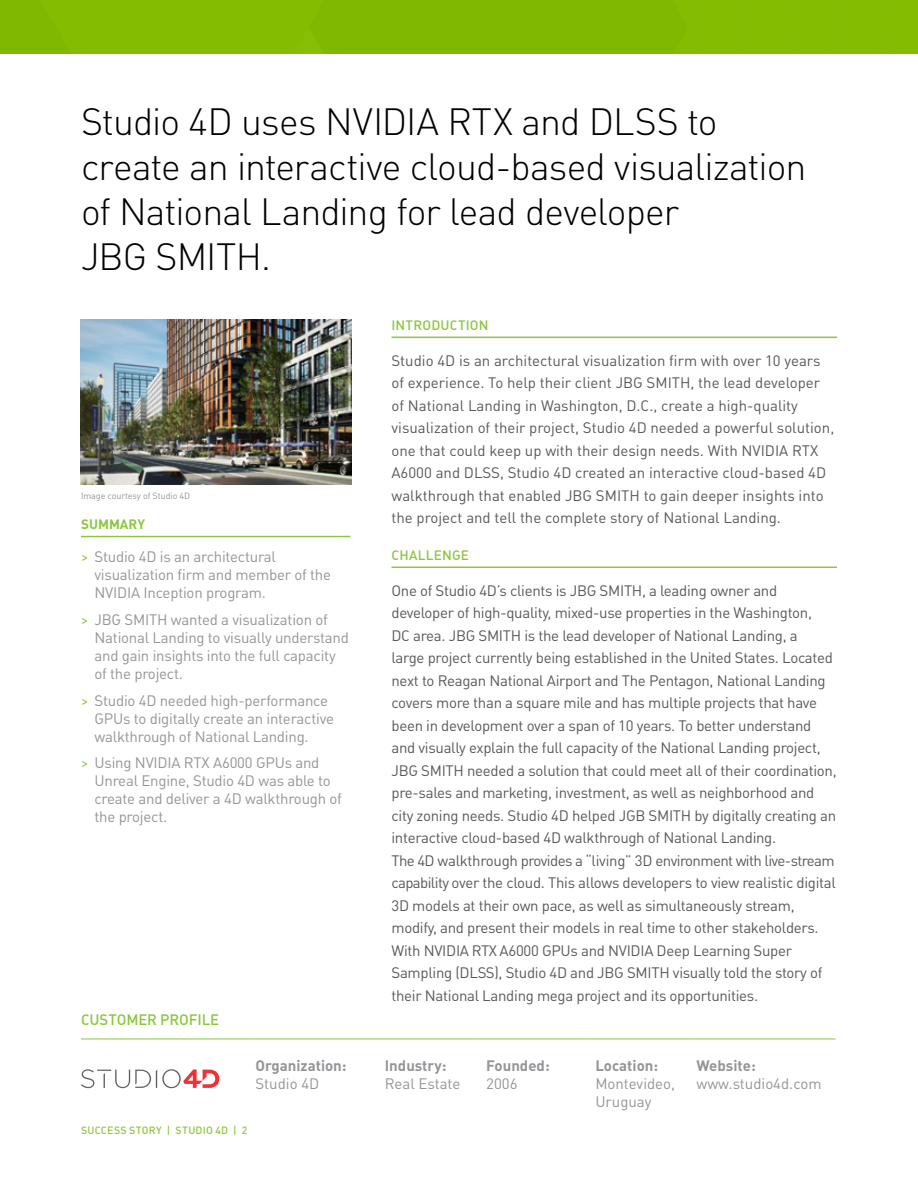
<style>
.page{position:relative;width:918px;height:1188px;background:#fff}
.page>*{position:absolute;margin:0;border:0;box-sizing:border-box;transform-origin:0 0}
.t1{font:300 37.5px/45px "DIN Pro";letter-spacing:-.025em;color:#000}
.t2{font:15px/22.5px "DIN Pro";letter-spacing:-.02em;color:#58595b}
.t3{font:15px/18px "DIN Pro";letter-spacing:-.015em;color:#939598}
.t4{font:15px/22.5px "DIN Pro";color:#58595b}
.t5{font:700 15px "DIN Pro";color:#939598}
.t6{font:500 15px "DIN Pro";letter-spacing:-.005em;color:#8dc63f}
.t7{font:500 13.5px "DIN Pro";letter-spacing:.015em;color:#8dc63f}
.t8{font:700 13.5px "DIN Pro";color:#8dc63f}
.t9{font:500 10.5px "DIN Pro";letter-spacing:.025em;color:#8dc63f}
.t10{font:9px "DIN Pro";letter-spacing:-.01em;color:#939598}
.s1{color:#8dc63f}
</style>
<div class="page">
<div style="left:0;top:0;width:918px;height:54px;background:#83bc00"></div>
<img style="left:80px;top:320px;width:272px;height:165px">
<hr style="left:81px;top:1039px;width:168px;height:1px;background:#8dc63f">
<hr style="left:249px;top:1039px;width:129px;height:1px;background:#8dc63f">
<hr style="left:378px;top:1039px;width:102px;height:1px;background:#8dc63f">
<hr style="left:480px;top:1039px;width:109px;height:1px;background:#8dc63f">
<hr style="left:589px;top:1039px;width:101px;height:1px;background:#8dc63f">
<hr style="left:690px;top:1039px;width:146px;height:1px;background:#8dc63f">
<hr style="left:392px;top:337px;width:445px;height:1px;background:#8dc63f">
<hr style="left:392px;top:567px;width:445px;height:1px;background:#8dc63f">
<hr style="left:81px;top:536px;width:269px;height:1px;background:#8dc63f">
<svg style="left:81px;top:1069px;width:138px;height:19px"></svg>
<h1 class="t1" style="left:81px;top:97px;width:727px">Studio 4D uses NVIDIA RTX and DLSS to create an interactive cloud-based visualization of National Landing for lead developer<br>JBG SMITH.</h1>
<p class="t10" style="left:81px;top:490px;width:111px">Image courtesy of Studio 4D</p>
<p class="t8" style="left:81px;top:515px;width:66px">SUMMARY</p>
<p class="t3" style="left:94px;top:547px;width:238px;text-indent:-14px"><span class="s1">&gt;</span> Studio 4D is an architectural visualization firm and member of the<br>NVIDIA Inception program.</p>
<p class="t3" style="left:94px;top:610px;width:256px;text-indent:-14px"><span class="s1">&gt;</span> JBG SMITH wanted a visualization of National Landing to visually understand and gain insights into the full capacity of the project.</p>
<p class="t3" style="left:94px;top:691px;width:241px;text-indent:-14px"><span class="s1">&gt;</span> Studio 4D needed high-performance<br>GPUs to digitally create an interactive walkthrough of National Landing.</p>
<p class="t3" style="left:94px;top:753px;width:249px;text-indent:-14px"><span class="s1">&gt;</span> Using NVIDIA RTX A6000 GPUs and<br>Unreal Engine, Studio 4D was able to create and deliver a 4D walkthrough of the project.</p>
<p class="t6" style="left:81px;top:1010px;width:140px">CUSTOMER PROFILE</p>
<p class="t5" style="left:256px;top:1055px;width:93px">Organization:</p>
<p class="t3" style="left:256px;top:1074px;width:65px">Studio 4D</p>
<p class="t9" style="left:81px;top:1123px;width:168px">SUCCESS STORY | STUDIO 4D | 2</p>
<p class="t7" style="left:392px;top:316px;width:99px">INTRODUCTION</p>
<p class="t4" style="left:392px;top:349px;width:444px">Studio 4D is an architectural visualization firm with over 10 years of experience. To help their client JBG SMITH, the lead developer of National Landing in Washington, D.C., create a high-quality visualization of their project, Studio 4D needed a powerful solution, one that could keep up with their design needs. With NVIDIA RTX A6000 and DLSS, Studio 4D created an interactive cloud-based 4D walkthrough that enabled JBG SMITH to gain deeper insights into the project and tell the complete story of National Landing.</p>
<p class="t7" style="left:392px;top:546px;width:79px">CHALLENGE</p>
<p class="t2" style="left:392px;top:578px;width:447px">One of Studio 4D’s clients is JBG SMITH, a leading owner and developer of high-quality, mixed-use properties in the Washington,<br>DC area. JBG SMITH is the lead developer of National Landing, a<br>large project currently being established in the United States. Located next to Reagan National Airport and The Pentagon, National Landing covers more than a square mile and has multiple projects that have been in development over a span of 10 years. To better understand and visually explain the full capacity of the National Landing project, JBG SMITH needed a solution that could meet all of their coordination, pre-sales and marketing, investment, as well as neighborhood and city zoning needs. Studio 4D helped JGB SMITH by digitally creating an interactive cloud-based 4D walkthrough of National Landing.<br>The 4D walkthrough provides a “living” 3D environment with live-stream capability over the cloud. This allows developers to view realistic digital 3D models at their own pace, as well as simultaneously stream, modify, and present their models in real time to other stakeholders.<br>With NVIDIA RTX A6000 GPUs and NVIDIA Deep Learning Super Sampling (DLSS), Studio 4D and JBG SMITH visually told the story of their National Landing mega project and its opportunities.</p>
<p class="t5" style="left:385px;top:1055px;width:63px">Industry:</p>
<p class="t3" style="left:385px;top:1074px;width:77px">Real Estate</p>
<p class="t5" style="left:486px;top:1055px;width:65px">Founded:</p>
<p class="t3" style="left:486px;top:1074px;width:33px">2006</p>
<p class="t5" style="left:595px;top:1055px;width:64px">Location:</p>
<p class="t3" style="left:595px;top:1074px;width:81px">Montevideo,<br>Uruguay</p>
<p class="t5" style="left:697px;top:1055px;width:61px">Website:</p>
<p class="t3" style="left:697px;top:1074px;width:127px">www.studio4d.com</p>
</div>
